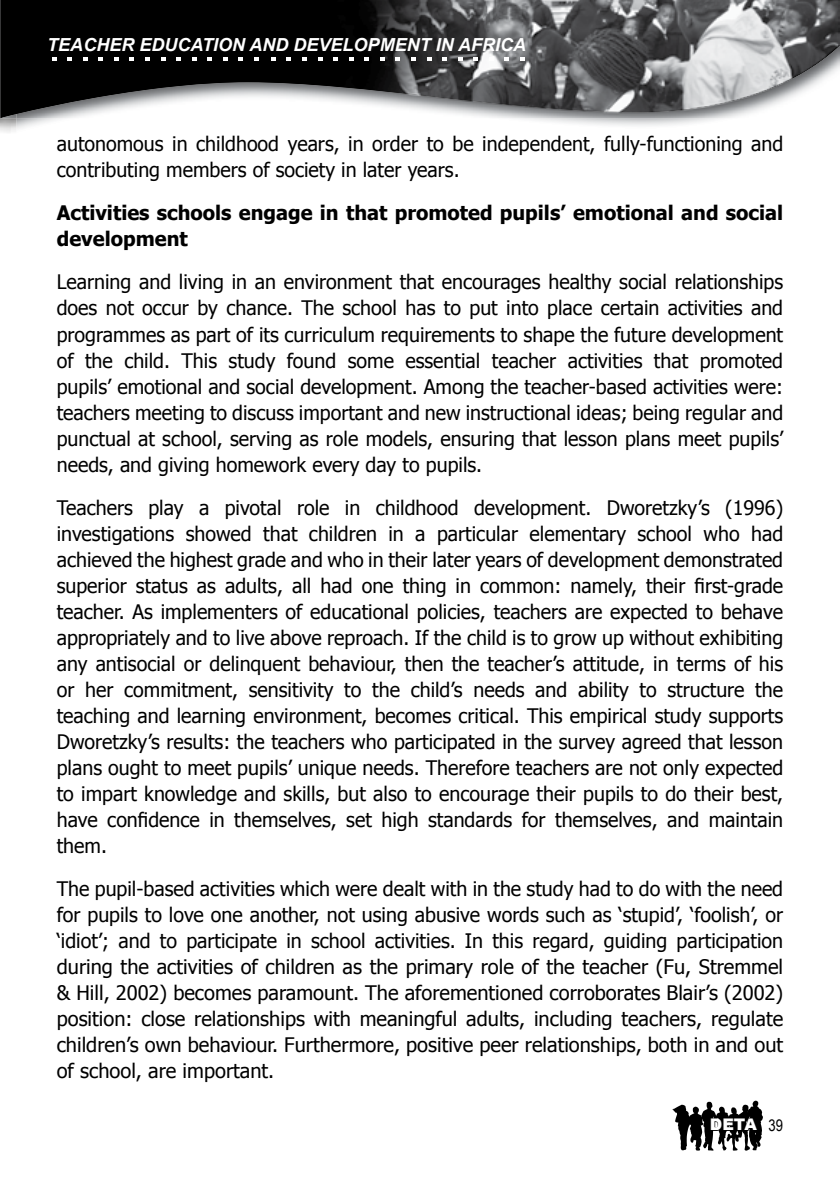
<style>
.page{position:relative;width:840px;height:1191px;background:#fff}
.page>*{position:absolute;margin:0;border:0;box-sizing:border-box;transform-origin:0 0}
.t1{font:20px/26px "Tahoma";color:#000;text-align:justify}
.t2{font:700 20px/26px "Tahoma";color:#000}
.t3{font:italic 700 18px "Arial";color:#fff}
.t4{font:900 16px "Arial";color:#fff}
.t5{font:16px "Arial Narrow";color:#000}
</style>
<div class="page">
<img style="left:16px;top:0;width:823px;height:114px">
<img style="left:0;top:0;width:16px;height:118px">
<svg style="left:271px;top:57px;width:4px;height:4px"></svg>
<svg style="left:287px;top:57px;width:4px;height:4px"></svg>
<svg style="left:302px;top:57px;width:4px;height:4px"></svg>
<svg style="left:318px;top:57px;width:4px;height:4px"></svg>
<svg style="left:333px;top:57px;width:4px;height:4px"></svg>
<svg style="left:349px;top:57px;width:4px;height:4px"></svg>
<svg style="left:364px;top:57px;width:5px;height:4px"></svg>
<svg style="left:380px;top:57px;width:4px;height:4px"></svg>
<svg style="left:411px;top:57px;width:4px;height:4px"></svg>
<svg style="left:427px;top:57px;width:4px;height:4px"></svg>
<svg style="left:395px;top:57px;width:5px;height:4px"></svg>
<svg style="left:442px;top:57px;width:4px;height:4px"></svg>
<svg style="left:458px;top:57px;width:4px;height:4px"></svg>
<svg style="left:473px;top:57px;width:4px;height:4px"></svg>
<svg style="left:489px;top:57px;width:4px;height:4px"></svg>
<svg style="left:504px;top:57px;width:4px;height:4px"></svg>
<svg style="left:520px;top:57px;width:4px;height:4px"></svg>
<svg style="left:52px;top:58px;width:4px;height:3px"></svg>
<svg style="left:67px;top:58px;width:5px;height:3px"></svg>
<svg style="left:83px;top:58px;width:4px;height:3px"></svg>
<svg style="left:99px;top:58px;width:4px;height:3px"></svg>
<svg style="left:114px;top:58px;width:4px;height:3px"></svg>
<svg style="left:145px;top:58px;width:4px;height:3px"></svg>
<svg style="left:161px;top:58px;width:4px;height:3px"></svg>
<svg style="left:130px;top:58px;width:4px;height:3px"></svg>
<svg style="left:176px;top:58px;width:5px;height:3px"></svg>
<svg style="left:192px;top:58px;width:4px;height:3px"></svg>
<svg style="left:207px;top:58px;width:5px;height:3px"></svg>
<svg style="left:223px;top:58px;width:4px;height:3px"></svg>
<svg style="left:239px;top:58px;width:4px;height:3px"></svg>
<svg style="left:254px;top:58px;width:4px;height:3px"></svg>
<svg style="left:672px;top:1100px;width:90px;height:50px"></svg>
<p class="t3" style="left:47px;top:33px;width:480px">TEACHER EDUCATION AND DEVELOPMENT IN AFRICA</p>
<p class="t1" style="left:57px;top:132px;width:727px">autonomous in childhood years, in order to be independent, fully-functioning and contributing members of society in later years.</p>
<p class="t2" style="left:57px;top:201px;width:727px">Activities schools engage in that promoted pupils’ emotional and social development</p>
<p class="t1" style="left:57px;top:270px;width:727px">Learning and living in an environment that encourages healthy social relationships does not occur by chance. The school has to put into place certain activities and programmes as part of its curriculum requirements to shape the future development of the child. This study found some essential teacher activities that promoted pupils’ emotional and social development. Among the teacher-based activities were: teachers meeting to discuss important and new instructional ideas; being regular and punctual at school, serving as role models, ensuring that lesson plans meet pupils’ needs, and giving homework every day to pupils.</p>
<p class="t1" style="left:57px;top:495px;width:727px">Teachers play a pivotal role in childhood development. Dworetzky’s (1996) investigations showed that children in a particular elementary school who had achieved the highest grade and who in their later years of development demonstrated superior status as adults, all had one thing in common: namely, their first-grade teacher. As implementers of educational policies, teachers are expected to behave appropriately and to live above reproach. If the child is to grow up without exhibiting any antisocial or delinquent behaviour, then the teacher’s attitude, in terms of his or her commitment, sensitivity to the child’s needs and ability to structure the teaching and learning environment, becomes critical. This empirical study supports Dworetzky’s results: the teachers who participated in the survey agreed that lesson plans ought to meet pupils’ unique needs. Therefore teachers are not only expected to impart knowledge and skills, but also to encourage their pupils to do their best, have confidence in themselves, set high standards for themselves, and maintain them.</p>
<p class="t1" style="left:57px;top:876px;width:727px">The pupil-based activities which were dealt with in the study had to do with the need for pupils to love one another, not using abusive words such as ‘stupid’, ‘foolish’, or ‘idiot’; and to participate in school activities. In this regard, guiding participation during the activities of children as the primary role of the teacher (Fu, Stremmel &amp; Hill, 2002) becomes paramount. The aforementioned corroborates Blair’s (2002) position: close relationships with meaningful adults, including teachers, regulate children’s own behaviour. Furthermore, positive peer relationships, both in and out of school, are important.</p>
<p class="t4" style="left:709px;top:1113px;width:48px">DETA</p>
<p class="t5" style="left:768px;top:1113px;width:16px">39</p>
</div>
